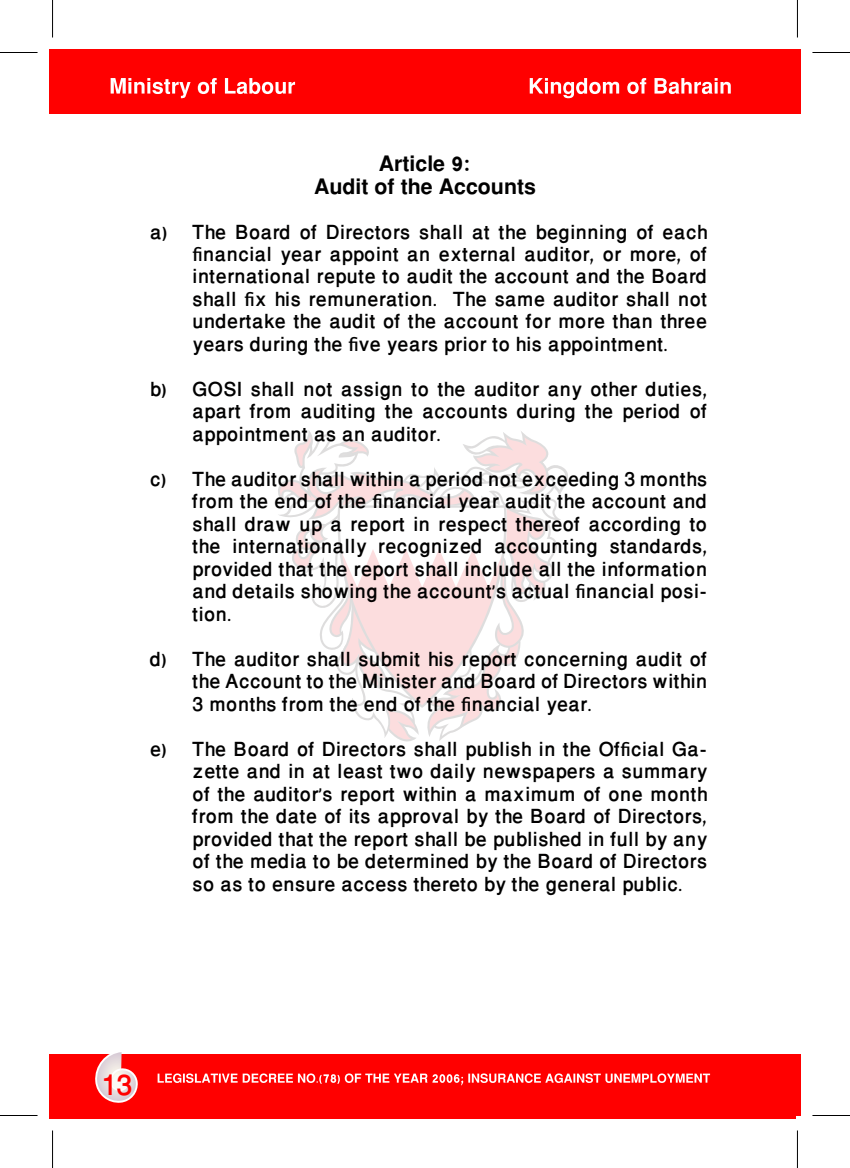
<style>
.page{position:relative;width:850px;height:1168px;background:#fff}
.page>*{position:absolute;margin:0;border:0;box-sizing:border-box;transform-origin:0 0}
.t1{font:500 40px "Win Soft Pro";color:#f00}
.t2{font:700 30px/22.5px "Win Soft Pro";color:#010000;text-align:center}
.t3{font:500 27.5px/22.5px "Win Soft Pro";color:#010000}
</style>
<div class="page">
<div style="left:794px;top:49px;width:6px;height:65px;background:#f00"></div>
<div style="left:794px;top:1054px;width:6px;height:62px;background:#f00"></div>
<div style="left:49px;top:49px;width:745px;height:65px;background:#f00"></div>
<div style="left:49px;top:1054px;width:745px;height:65px;background:#f00"></div>
<svg style="left:278px;top:430px;width:290px;height:312px"></svg>
<svg style="left:111px;top:78px;width:184px;height:20px"></svg>
<svg style="left:157px;top:1073px;width:552px;height:12px"></svg>
<svg style="left:529px;top:78px;width:201px;height:20px"></svg>
<svg style="left:95px;top:1052px;width:43px;height:51px"></svg>
<div style="left:112px;top:1075px;width:16px;height:15px;background:#fbf9f6;border-radius:50%"></div>
<hr style="left:0;top:52px;width:38px;height:1px;background:#000">
<hr style="left:812px;top:52px;width:37px;height:1px;background:#000">
<hr style="left:0;top:1115px;width:38px;height:1px;background:#000">
<hr style="left:812px;top:1115px;width:37px;height:1px;background:#000">
<hr style="left:52px;top:0;width:1px;height:38px;background:#000">
<hr style="left:52px;top:1130px;width:1px;height:38px;background:#000">
<hr style="left:796px;top:0;width:1px;height:38px;background:#000">
<hr style="left:796px;top:1130px;width:1px;height:38px;background:#000">
<p class="t3" style="left:150px;top:221px;width:16px">)a</p>
<p class="t3" style="left:150px;top:378px;width:15px">)b</p>
<p class="t3" style="left:150px;top:468px;width:15px">)c</p>
<p class="t3" style="left:150px;top:648px;width:15px">)d</p>
<p class="t3" style="left:150px;top:738px;width:16px">)e</p>
<p class="t2" style="left:314px;top:151px;width:223px">Article 9:<br>Audit of the Accounts</p>
<p class="t3" style="left:192px;top:221px;width:516px">The Board of Directors shall at the beginning of each</p>
<p class="t3" style="left:192px;top:243px;width:516px;text-align:right">financial year appoint an external auditor, or more, of international repute to audit the account and the Board<br>The same auditor shall not</p>
<p class="t3" style="left:192px;top:288px;width:516px">shall fix his remuneration.<br>undertake the audit of the account for more than three years during the five years prior to his appointment.</p>
<p class="t3" style="left:192px;top:378px;width:516px">GOSI shall not assign to the auditor any other duties,</p>
<p class="t3" style="left:192px;top:401px;width:516px">apart from auditing the accounts during the period of appointment as an auditor.</p>
<p class="t3" style="left:192px;top:468px;width:516px">The auditor shall within a period not exceeding 3 months</p>
<p class="t3" style="left:192px;top:491px;width:516px;text-align:justify">from the end of the financial year audit the account and shall draw up a report in respect thereof according to the internationally recognized accounting standards, provided that the report shall include all the information</p>
<p class="t3" style="left:192px;top:603px;width:41px">tion.</p>
<p class="t3" style="left:192px;top:581px;width:516px">and details showing the accounts’ actual financial posi-</p>
<p class="t3" style="left:192px;top:648px;width:516px">The auditor shall submit his report concerning audit of</p>
<p class="t3" style="left:192px;top:671px;width:516px">the Account to the Minister and Board of Directors within<br>3 months from the end of the financial year.</p>
<p class="t3" style="left:192px;top:738px;width:516px">The Board of Directors shall publish in the Official Ga-</p>
<p class="t3" style="left:192px;top:761px;width:516px">zette and in at least two daily newspapers a summary</p>
<p class="t3" style="left:192px;top:783px;width:516px;text-align:justify">of the auditors’ report within a maximum of one month from the date of its approval by the Board of Directors, provided that the report shall be published in full by any of the media to be determined by the Board of Directors so as to ensure access thereto by the general public.</p>
<h1 class="t1" style="left:100px;top:1056px;width:34px">13</h1>
</div>
